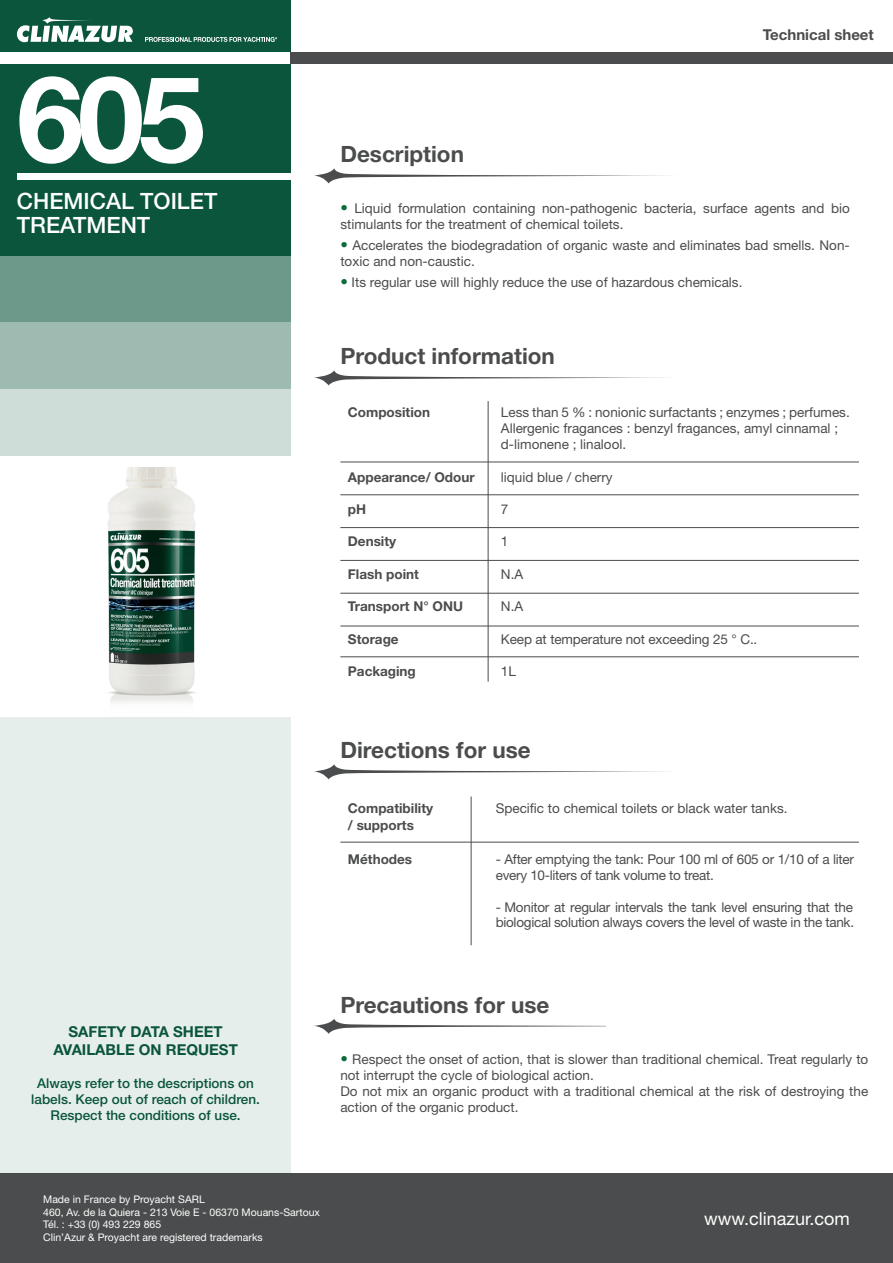
<style>
.page{position:relative;width:893px;height:1263px;background:#fff}
.page>*{position:absolute;margin:0;border:0;box-sizing:border-box;transform-origin:0 0}
.t1{font:700 120px "Helvetica Neue LT Pro";color:#fff}
.t2{font:700 22.5px "Helvetica Neue LT Pro";color:#4b4c4d}
.t3{font:500 22.5px/24px "Helvetica Neue LT Pro";color:#fff}
.t4{font:18px "Helvetica Neue LT Pro";color:#fff}
.t5{font:700 15px/18px "Helvetica Neue LT Pro";color:#0a553c;text-align:center}
.t6{font:700 15px "Helvetica Neue LT Pro";color:#4b4c4d}
.t7{font:13.5px/16.2px "Helvetica Neue LT Pro";color:#4b4c4d}
.t8{font:13.5px/15.1px "Helvetica Neue LT Pro";letter-spacing:-.02em;color:#4b4c4d}
.t9{font:700 13.5px/16.2px "Helvetica Neue LT Pro";color:#4b4c4d}
.t10{font:500 13.5px/16.2px "Helvetica Neue LT Pro";color:#0a553c;text-align:center}
.t11{font:10.5px/12.6px "Helvetica Neue LT Pro";color:#fff}
.s1{font-weight:700;font-size:15px;color:#0c6c3e}
.s2{font-family:"Helvetica Neue LT"}
</style>
<div class="page">
<div style="left:0;top:1174px;width:893px;height:89px;background:#4b4c4d"></div>
<div style="left:0;top:0;width:290px;height:255px;background:#0a553c"></div>
<div style="left:0;top:255px;width:290px;height:67px;background:#6c998a"></div>
<div style="left:0;top:322px;width:290px;height:67px;background:#9dbbb1"></div>
<div style="left:0;top:389px;width:290px;height:66px;background:#ceddd8"></div>
<div style="left:0;top:717px;width:290px;height:457px;background:#e6eeeb"></div>
<svg style="left:145px;top:37px;width:132px;height:5px"></svg>
<svg style="left:17px;top:17px;width:116px;height:25px"></svg>
<div style="left:0;top:53px;width:893px;height:11px;background:#fff"></div>
<div style="left:290px;top:53px;width:603px;height:11px;background:#4b4c4d"></div>
<div style="left:17px;top:173px;width:273px;height:6px;background:#fff"></div>
<svg style="left:314px;top:168px;width:351px;height:16px"></svg>
<svg style="left:314px;top:370px;width:350px;height:16px"></svg>
<svg style="left:314px;top:764px;width:351px;height:15px"></svg>
<svg style="left:314px;top:1018px;width:292px;height:16px"></svg>
<hr style="left:488px;top:401px;width:1px;height:281px;background:#4b4c4d">
<hr style="left:471px;top:796px;width:1px;height:149px;background:#4b4c4d">
<hr style="left:340px;top:462px;width:519px;height:1px;background:#4b4c4d">
<hr style="left:340px;top:842px;width:519px;height:1px;background:#4b4c4d">
<hr style="left:340px;top:494px;width:519px;height:1px;background:#4b4c4d">
<hr style="left:340px;top:527px;width:519px;height:1px;background:#4b4c4d">
<hr style="left:340px;top:560px;width:519px;height:1px;background:#4b4c4d">
<hr style="left:340px;top:593px;width:519px;height:1px;background:#4b4c4d">
<hr style="left:340px;top:656px;width:519px;height:1px;background:#4b4c4d">
<hr style="left:340px;top:626px;width:519px;height:1px;background:#4b4c4d">
<img style="left:107px;top:467px;width:89px;height:236px">
<h1 class="t1" style="left:17px;top:45px;width:190px">605</h1>
<h2 class="t3" style="left:17px;top:189px;width:202px">CHEMICAL TOILET<br>TREATMENT</h2>
<p class="t5" style="left:53px;top:1022px;width:186px">SAFETY DATA SHEET<br>AVAILABLE ON REQUEST</p>
<p class="t10" style="left:31px;top:1074px;width:230px">Always refer to the descriptions on labels. Keep out of reach of children.<br>Respect the conditions of use.</p>
<h2 class="t2" style="left:340px;top:141px;width:125px">Description</h2>
<p class="t6" style="left:763px;top:26px;width:113px">Technical sheet</p>
<p class="t7" style="left:340px;top:200px;width:511px"><span class="s1">•</span> Liquid formulation containing non-pathogenic bacteria, surface agents and bio stimulants for the treatment of chemical toilets.</p>
<p class="t7" style="left:340px;top:237px;width:511px"><span class="s1">•</span> Accelerates the biodegradation of organic waste and eliminates bad smells. Non&shy;toxic and non-caustic.</p>
<p class="t7" style="left:340px;top:274px;width:404px"><span class="s1">•</span> Its regular use will highly reduce the use of hazardous chemicals.</p>
<h2 class="t2" style="left:340px;top:343px;width:216px">Product information</h2>
<p class="t9" style="left:348px;top:403px;width:84px">Composition</p>
<p class="t7" style="left:501px;top:403px;width:350px">Less than 5 % : nonionic surfactants ; enzymes ; perfumes.<br>Allergenic fragances : benzyl fragances, amyl cinnamal ; d-limonene ; linalool.</p>
<p class="t9" style="left:348px;top:468px;width:128px">Appearance/ Odour</p>
<p class="t7" style="left:501px;top:468px;width:113px">liquid blue / cherry</p>
<p class="t9" style="left:348px;top:501px;width:20px">pH</p>
<p class="t7" style="left:501px;top:501px;width:9px">7</p>
<p class="t9" style="left:348px;top:533px;width:50px">Density</p>
<p class="t7" style="left:501px;top:533px;width:9px">1</p>
<p class="t9" style="left:348px;top:565px;width:72px">Flash point</p>
<p class="t7" style="left:501px;top:565px;width:24px">N.A</p>
<p class="t9" style="left:348px;top:598px;width:117px">Transport N° ONU</p>
<p class="t7" style="left:501px;top:598px;width:24px">N.A</p>
<p class="t9" style="left:348px;top:630px;width:52px">Storage</p>
<p class="t7" style="left:501px;top:630px;width:258px">Keep at temperature not exceeding 25 ° C..</p>
<p class="t9" style="left:348px;top:663px;width:69px">Packaging</p>
<p class="t7" style="left:501px;top:663px;width:17px">1L</p>
<h2 class="t2" style="left:340px;top:736px;width:192px">Directions for use</h2>
<p class="t9" style="left:348px;top:800px;width:87px">Compatibility / supports</p>
<p class="t9" style="left:348px;top:851px;width:66px">Méthodes</p>
<p class="t8" style="left:496px;top:852px;width:360px">- After emptying the tank: Pour 100 ml of <span class="s2">6</span>05 or 1/10 of a liter every 10-liters of tank volume to treat.</p>
<p class="t8" style="left:496px;top:899px;width:360px">- Monitor at regular intervals the tank level ensuring that the biological solution always covers the level of waste in the tank.</p>
<p class="t7" style="left:496px;top:800px;width:293px">Specific to chemical toilets or black water tanks.</p>
<h2 class="t2" style="left:340px;top:991px;width:211px">Precautions for use</h2>
<p class="t7" style="left:340px;top:1050px;width:529px"><span class="s1">•</span> Respect the onset of action, that is slower than traditional chemical. Treat regularly to not interrupt the cycle of biological action.<br>Do not mix an organic product with a traditional chemical at the risk of destroying the action of the organic product.</p>
<p class="t11" style="left:43px;top:1193px;width:278px">Made in France by Proyacht SARL<br>460, Av. de la Quiera - 213 Voie E - 06370 Mouans-Sartoux Tél. : +33 (0) 493 229 865<br>Clin’Azur &amp; Proyacht are registered trademarks</p>
<h3 class="t4" style="left:704px;top:1207px;width:147px">www.clinazur.com</h3>
</div>
